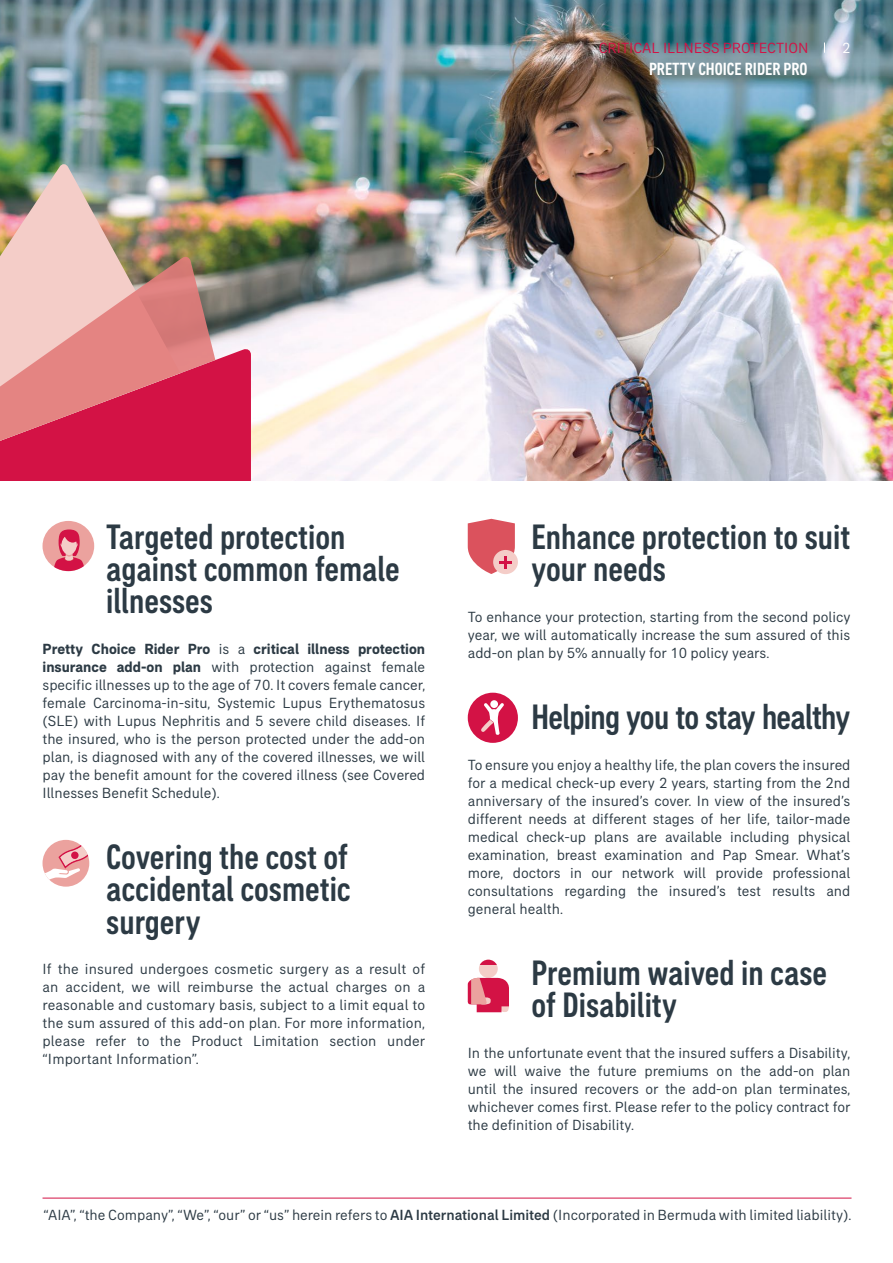
<style>
.page{position:relative;width:893px;height:1263px;background:#fff}
.page>*{position:absolute;margin:0;border:0;box-sizing:border-box;transform-origin:0 0}
.t1{font:500 condensed 36px/32.2px "AIA Everest";color:#2c3a44}
.t2{font:500 condensed 36px "AIA Everest";letter-spacing:-.02em;color:#2c3a44}
.t3{font:500 condensed 18px "AIA Everest";color:#fff}
.t4{font:15px/18px "AIA Everest";color:#2c3a44;text-align:justify}
.t5{font:15px "AIA Everest";color:#d31245}
.t6{font:15px "AIA Everest";color:#fff}
.s1{font-weight:700}
.s2{font-weight:500}
</style>
<div class="page">
<img style="left:1px;top:0;width:892px;height:480px">
<svg style="left:215px;top:266px;width:36px;height:214px;background:#b74561"></svg>
<img style="left:1px;top:163px;width:179px;height:92px">
<svg style="left:1px;top:255px;width:214px;height:225px;background:#db6b7a"></svg>
<hr style="left:43px;top:1198px;width:808px;height:1px;background:#d31245">
<div style="left:43px;top:521px;width:51px;height:50px;background:#eba29e;border-radius:50%"></div>
<svg style="left:54px;top:529px;width:30px;height:42px"></svg>
<div style="left:468px;top:693px;width:50px;height:50px;background:#d31245;border-radius:50%"></div>
<svg style="left:490px;top:700px;width:8px;height:8px"></svg>
<svg style="left:481px;top:703px;width:23px;height:32px"></svg>
<div style="left:493px;top:550px;width:25px;height:24px;background:#f4cdc8;border-radius:50%"></div>
<svg style="left:468px;top:519px;width:47px;height:55px"></svg>
<div style="left:43px;top:840px;width:46px;height:47px;background:#eba29e;border-radius:50%"></div>
<svg style="left:45px;top:845px;width:43px;height:35px"></svg>
<svg style="left:467px;top:959px;width:42px;height:54px"></svg>
<p class="t5" style="left:599px;top:39px;width:211px">CRITICAL ILLNESS PROTECTION</p>
<p class="t3" style="left:649px;top:59px;width:160px">PRETTY CHOICE RIDER PRO</p>
<p class="t6" style="left:842px;top:39px;width:10px">2</p>
<h1 class="t1" style="left:106px;top:520px;width:295px">Targeted protection against common female illnesses</h1>
<p class="t4" style="left:43px;top:639px;width:384px"><span class="s1">Pretty Choice Rider Pro</span> is a <span class="s1">critical illness protection insurance add-on plan</span> with protection against female specific illnesses up to the age of 70. It covers female cancer, female Carcinoma-in-situ, Systemic Lupus Erythematosus (SLE) with Lupus Nephritis and 5 severe child diseases. If the insured, who is the person protected under the add-on plan, is diagnosed with any of the covered illnesses, we will pay the benefit amount for the covered illness (see Covered Illnesses Benefit Schedule).</p>
<h1 class="t1" style="left:106px;top:840px;width:246px;text-align:justify">Covering the cost of accidental cosmetic surgery</h1>
<p class="t4" style="left:43px;top:960px;width:384px">If the insured undergoes cosmetic surgery as a result of an accident, we will reimburse the actual charges on a reasonable and customary basis, subject to a limit equal to the sum assured of this add-on plan. For more information, please refer to the Product Limitation section under “Important Information”.</p>
<h1 class="t1" style="left:531px;top:520px;width:320px">Enhance protection to suit your needs</h1>
<p class="t4" style="left:468px;top:607px;width:384px">To enhance your protection, starting from the second policy year, we will automatically increase the sum assured of this add-on plan by 5% annually for 10 policy years.</p>
<h1 class="t2" style="left:531px;top:696px;width:320px">Helping you to stay healthy</h1>
<p class="t4" style="left:468px;top:755px;width:384px">To ensure you enjoy a healthy life, the plan covers the insured for a medical check-up every 2 years, starting from the 2nd anniversary of the insured’s cover. In view of the insured’s different needs at different stages of her life, tailor-made medical check-up plans are available including physical examination, breast examination and Pap Smear. What’s more, doctors in our network will provide professional consultations regarding the insured’s test results and general health.</p>
<h1 class="t1" style="left:531px;top:956px;width:297px">Premium waived in case of Disability</h1>
<p class="t4" style="left:468px;top:1043px;width:384px">In the unfortunate event that the insured suffers a Disability, we will waive the future premiums on the add-on plan until the insured recovers or the add-on plan terminates, whichever comes first. Please refer to the policy contract for the definition of Disability.</p>
<p class="t4" style="left:44px;top:1206px;width:809px">“AIA”, “the Company”, “We”, “our” or “us” herein refers to <span class="s2">AIA International Limited</span> (Incorporated in Bermuda with limited liability).</p>
</div>
